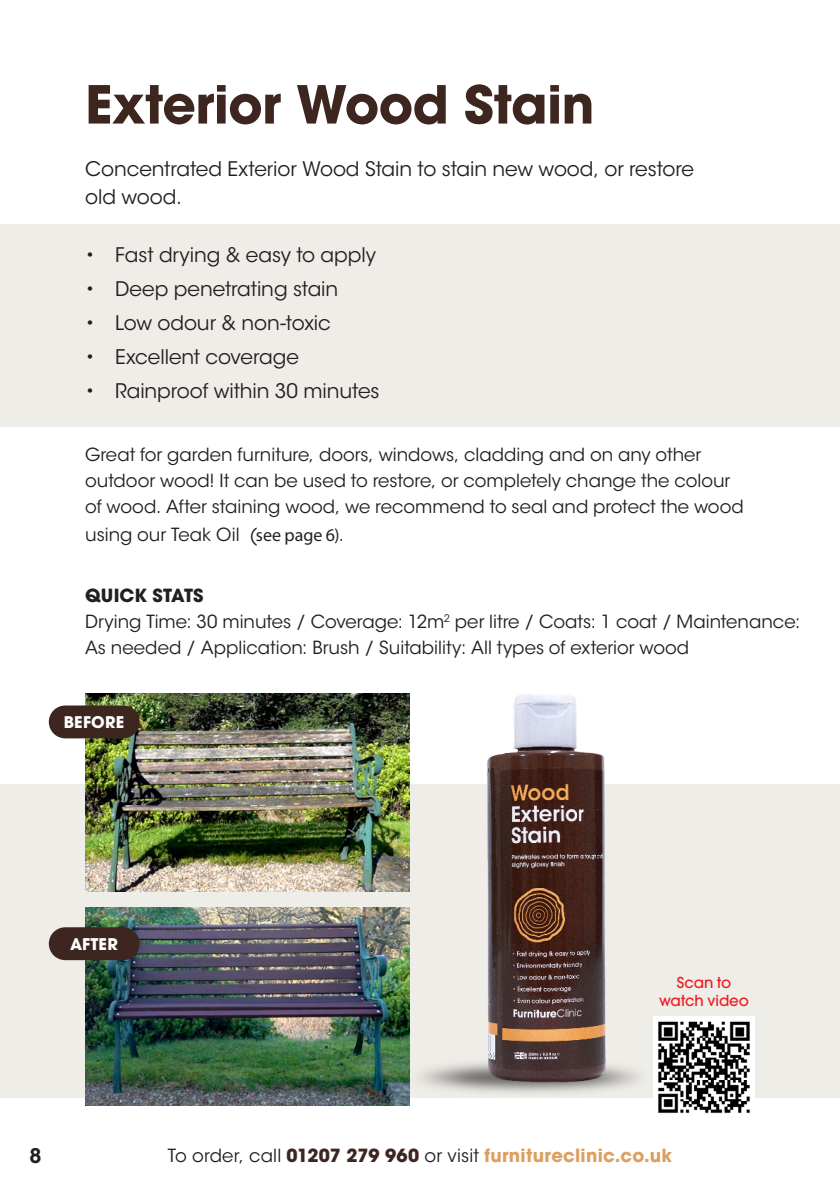
<style>
.page{position:relative;width:840px;height:1191px;background:#fff}
.page>*{position:absolute;margin:0;border:0;box-sizing:border-box;transform-origin:0 0}
.t1{font:700 52px "ITC Avant Garde Pro";letter-spacing:-.01em;color:#3c261f}
.t2{font:20px/28px "ITC Avant Garde Std";letter-spacing:-.005em;color:#231f20}
.t3{font:600 20px "ITC Avant Garde Std";color:#231f20}
.t4{font:18px/26px "ITC Avant Garde Std";color:#231f20}
.t5{font:700 18px "ITC Avant Garde Pro";letter-spacing:.015em;color:#dc9f5e}
.t6{font:700 16px "ITC Avant Garde Pro";letter-spacing:.015em;color:#fff}
.t7{font:500 15px/18px "ITC Avant Garde Pro";letter-spacing:-.005em;color:#ee1d23;text-align:center}
.s1{font-family:"Myriad Pro"}
.s2{font-family:"ITC Avant Garde Pro";font-weight:700}
.s3{font-family:"ITC Avant Garde Std";font-weight:400;color:#231f20}
.s4{color:#3c261f}
</style>
<div class="page">
<div style="left:0;top:224px;width:839px;height:203px;background:#efede8"></div>
<div style="left:0;top:784px;width:839px;height:313px;background:#efede8"></div>
<hr style="left:839px;top:427px;width:1px;height:670px;background:#efede8">
<img style="left:662px;top:1016px;width:92px;height:97px">
<img style="left:85px;top:693px;width:299px;height:198px">
<img style="left:85px;top:908px;width:299px;height:198px">
<div style="left:49px;top:705px;width:90px;height:33px;background:#3c261f;border-radius:16px"></div>
<div style="left:49px;top:927px;width:90px;height:33px;background:#3c261f;border-radius:16px"></div>
<img style="left:384px;top:693px;width:278px;height:420px">
<p class="t1" style="left:85px;top:70px;width:510px">Exterior Wood Stain</p>
<p class="t2" style="left:85px;top:155px;width:610px">Concentrated Exterior Wood Stain to stain new wood, or restore old wood.</p>
<p class="t2" style="left:85px;top:241px;width:292px">• Fast drying &amp; easy to apply</p>
<p class="t2" style="left:85px;top:275px;width:254px">• Deep penetrating stain</p>
<p class="t2" style="left:85px;top:309px;width:247px">• Low odour &amp; non-toxic</p>
<p class="t2" style="left:85px;top:343px;width:215px">• Excellent coverage</p>
<p class="t2" style="left:85px;top:377px;width:296px">• Rainproof within 30 minutes</p>
<p class="t4" style="left:85px;top:442px;width:659px">Great for garden furniture, doors, windows, cladding and on any other outdoor wood! It can be used to restore, or completely change the colour of wood. After staining wood, we recommend to seal and protect the wood</p>
<p class="t4" style="left:85px;top:522px;width:260px">using our Teak Oil (<span class="s1">see page 6)</span>.</p>
<p class="t4" style="left:85px;top:582px;width:716px"><span class="s2">QUICK STATS<br></span>Drying Time: 30 minutes / Coverage: 12m<sup>2</sup> per litre / Coats: 1 coat / Maintenance:<br>As needed / Application: Brush / Suitability: All types of exterior wood</p>
<p class="t6" style="left:64px;top:711px;width:62px">BEFORE</p>
<p class="t6" style="left:70px;top:933px;width:49px">AFTER</p>
<p class="t7" style="left:658px;top:973px;width:91px">Scan to watch video</p>
<p class="t3" style="left:29px;top:1143px;width:14px">8</p>
<p class="t5" style="left:168px;top:1142px;width:506px"><span class="s3">To order, call</span> <span class="s4">01207 279 960</span> <span class="s3">or visit</span> furnitureclinic.co.uk</p>
</div>
